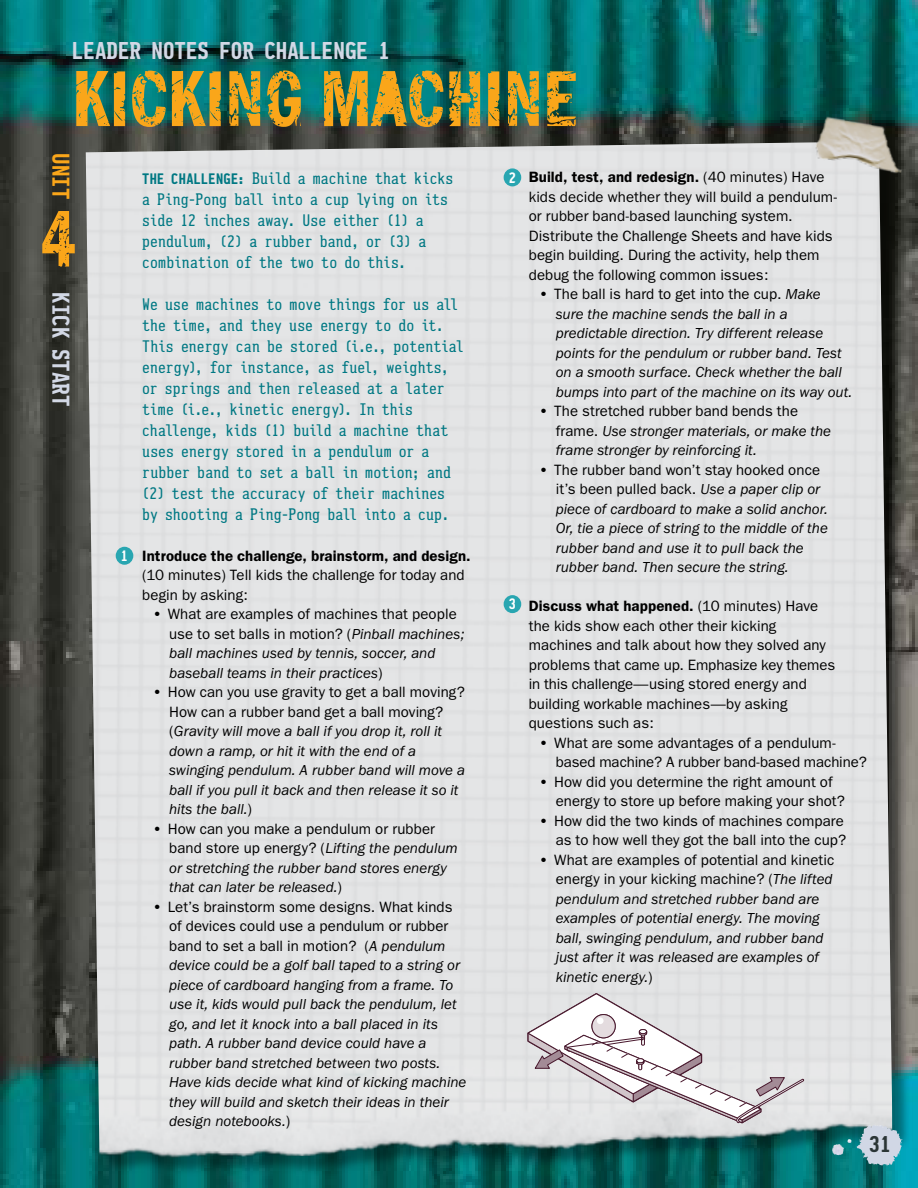
<style>
.page{position:relative;width:918px;height:1188px;background:#fff}
.page>*{position:absolute;margin:0;border:0;box-sizing:border-box;transform-origin:0 0}
.t1{font:82.5px "ITC Franklin Grungev 4.0";color:#faa61a}
.t2{font:700 24px "Pennsylvania";color:#d2d8e5}
.t3{font:700 24px "Pennsylvania";color:#faa61a}
.t4{font:700 22.5px "Pennsylvania";color:#2b3536}
.t5{font:16.5px/21px "Pennsylvania";color:#007883}
.t6{font:italic 15px/19.5px "Franklin Gothic";color:#000}
.t7{font:15px/19.5px "Franklin Gothic";letter-spacing:.005em;color:#000}
.t8{font:600 15px "Franklin Gothic";letter-spacing:.01em;color:#000}
.t9{font:700 14.85px "Pennsylvania";color:#fff}
.s1{font-weight:700;font-size:15px}
.s2{font-weight:600;font-style:normal}
.s3{font-style:normal}
.s4{font-weight:600}
</style>
<div class="page">
<img style="left:0;top:0;width:918px;height:1187px">
<div style="left:87px;top:143px;width:825px;height:1034px;background:#000;opacity:.35"></div>
<div style="left:86px;top:142px;width:807px;height:1017px;background:#e3e4e5"></div>
<div style="left:116px;top:547px;width:17px;height:18px;background:#29a6b1;border-radius:50%"></div>
<div style="left:504px;top:168px;width:17px;height:18px;background:#29a6b1;border-radius:50%"></div>
<div style="left:504px;top:595px;width:17px;height:18px;background:#29a6b1;border-radius:50%"></div>
<img style="left:813px;top:113px;width:95px;height:63px">
<svg style="left:527px;top:993px;width:277px;height:130px"></svg>
<img style="left:856px;top:1125px;width:46px;height:41px">
<svg style="left:832px;top:1139px;width:20px;height:16px"></svg>
<h2 class="t2" style="left:72px;top:37px;width:319px">LEADER NOTES FOR CHALLENGE 1</h2>
<h1 class="t1" style="left:72px;top:53px;width:506px">KICKING MACHINE</h1>
<h2 class="t3" style="left:74px;top:153px;width:48px;rotate:90deg">UNIT</h2>
<h1 class="t1" style="left:41px;top:194px;width:37px">4</h1>
<h2 class="t2" style="left:74px;top:292px;width:116px;rotate:90deg">KICK START</h2>
<p class="t9" style="left:121px;top:548px;width:9px">1</p>
<p class="t5" style="left:142px;top:168px;width:313px"><span class="s1">THE CHALLENGE:</span> Build a machine that kicks a Ping-Pong ball into a cup lying on its side 12 inches away. Use either (1) a pendulum, (2) a rubber band, or (3) a combination of the two to do this.</p>
<p class="t5" style="left:142px;top:294px;width:323px">We use machines to move things for us all the time, and they use energy to do it.<br>This energy can be stored (i.e., potential energy), for instance, as fuel, weights, or springs and then released at a later time (i.e., kinetic energy). In this challenge, kids (1) build a machine that uses energy stored in a pendulum or a rubber band to set a ball in motion; and (2) test the accuracy of their machines by shooting a Ping-Pong ball into a cup.</p>
<p class="t8" style="left:142px;top:547px;width:330px">Introduce the challenge, brainstorm, and design.</p>
<p class="t7" style="left:142px;top:566px;width:324px">(10 minutes) Tell kids the challenge for today and begin by asking:</p>
<p class="t6" style="left:169px;top:605px;width:297px;text-indent:-16px"><span class="s2">•</span> <span class="s3">What are examples of machines that people use to set balls in motion? (</span>Pinball machines; ball machines used by tennis, soccer, and baseball teams in their practices<span class="s3">)</span></p>
<p class="t6" style="left:169px;top:683px;width:297px;text-indent:-16px"><span class="s2">•</span> <span class="s3">How can you use gravity to get a ball moving?<br>How can a rubber band get a ball moving? (</span>Gravity will move a ball if you drop it, roll it down a ramp, or hit it with the end of a swinging pendulum. A rubber band will move a ball if you pull it back and then release it so it hits the ball.<span class="s3">)</span></p>
<p class="t6" style="left:169px;top:819px;width:290px;text-indent:-16px"><span class="s2">•</span> <span class="s3">How can you make a pendulum or rubber band store up energy? (</span>Lifting the pendulum or stretching the rubber band stores energy that can later be released.<span class="s3">)</span></p>
<p class="t6" style="left:169px;top:897px;width:299px;text-indent:-16px"><span class="s2">•</span> <span class="s3">Let’s brainstorm some designs. What kinds of devices could use a pendulum or rubber band to set a ball in motion? (</span>A pendulum device could be a golf ball taped to a string or piece of cardboard hanging from a frame. To use it, kids would pull back the pendulum, let go, and let it knock into a ball placed in its path. A rubber band device could have a rubber band stretched between two posts.<br>Have kids decide what kind of kicking machine they will build and sketch their ideas in their design notebooks.<span class="s3">)</span></p>
<p class="t9" style="left:509px;top:169px;width:9px">2</p>
<p class="t9" style="left:509px;top:596px;width:9px">3</p>
<p class="t7" style="left:529px;top:168px;width:310px"><span class="s4">Build, test, and redesign.</span> (40 minutes) Have kids decide whether they will build a pendulum&shy;or rubber band-based launching system.<br>Distribute the Challenge Sheets and have kids begin building. During the activity, help them debug the following common issues:</p>
<p class="t6" style="left:556px;top:285px;width:298px;text-indent:-16px"><span class="s2">•</span> <span class="s3">The ball is hard to get into the cup.</span> Make sure the machine sends the ball in a predictable direction. Try different release points for the pendulum or rubber band. Test on a smooth surface. Check whether the ball bumps into part of the machine on its way out.</p>
<p class="t6" style="left:556px;top:402px;width:277px;text-indent:-16px"><span class="s2">•</span> <span class="s3">The stretched rubber band bends the frame.</span> Use stronger materials, or make the frame stronger by reinforcing it.</p>
<p class="t6" style="left:556px;top:460px;width:274px;text-indent:-16px"><span class="s2">•</span> <span class="s3">The rubber band won’t stay hooked once it’s been pulled back.</span> Use a paper clip or piece of cardboard to make a solid anchor.<br>Or, tie a piece of string to the middle of the rubber band and use it to pull back the rubber band. Then secure the string.</p>
<p class="t7" style="left:529px;top:597px;width:308px"><span class="s4">Discuss what happened.</span> (10 minutes) Have the kids show each other their kicking machines and talk about how they solved any problems that came up. Emphasize key themes in this challenge—using stored energy and building workable machines—by asking questions such as:</p>
<p class="t7" style="left:556px;top:733px;width:313px;text-indent:-16px"><span class="s4">•</span> What are some advantages of a pendulum&shy;based machine? A rubber band-based machine?</p>
<p class="t7" style="left:556px;top:772px;width:291px;text-indent:-16px"><span class="s4">•</span> How did you determine the right amount of energy to store up before making your shot?</p>
<p class="t7" style="left:539px;top:811px;width:308px;text-align:right"><span class="s4">•</span> How did the two kinds of machines compare as to how well they got the ball into the cup?</p>
<p class="t6" style="left:556px;top:850px;width:280px;text-indent:-16px"><span class="s2">•</span> <span class="s3">What are examples of potential and kinetic energy in your kicking machine? (</span>The lifted pendulum and stretched rubber band are examples of potential energy. The moving ball, swinging pendulum, and rubber band just after it was released are examples of kinetic energy.<span class="s3">)</span></p>
<h3 class="t4" style="left:869px;top:1132px;width:23px">31</h3>
</div>
